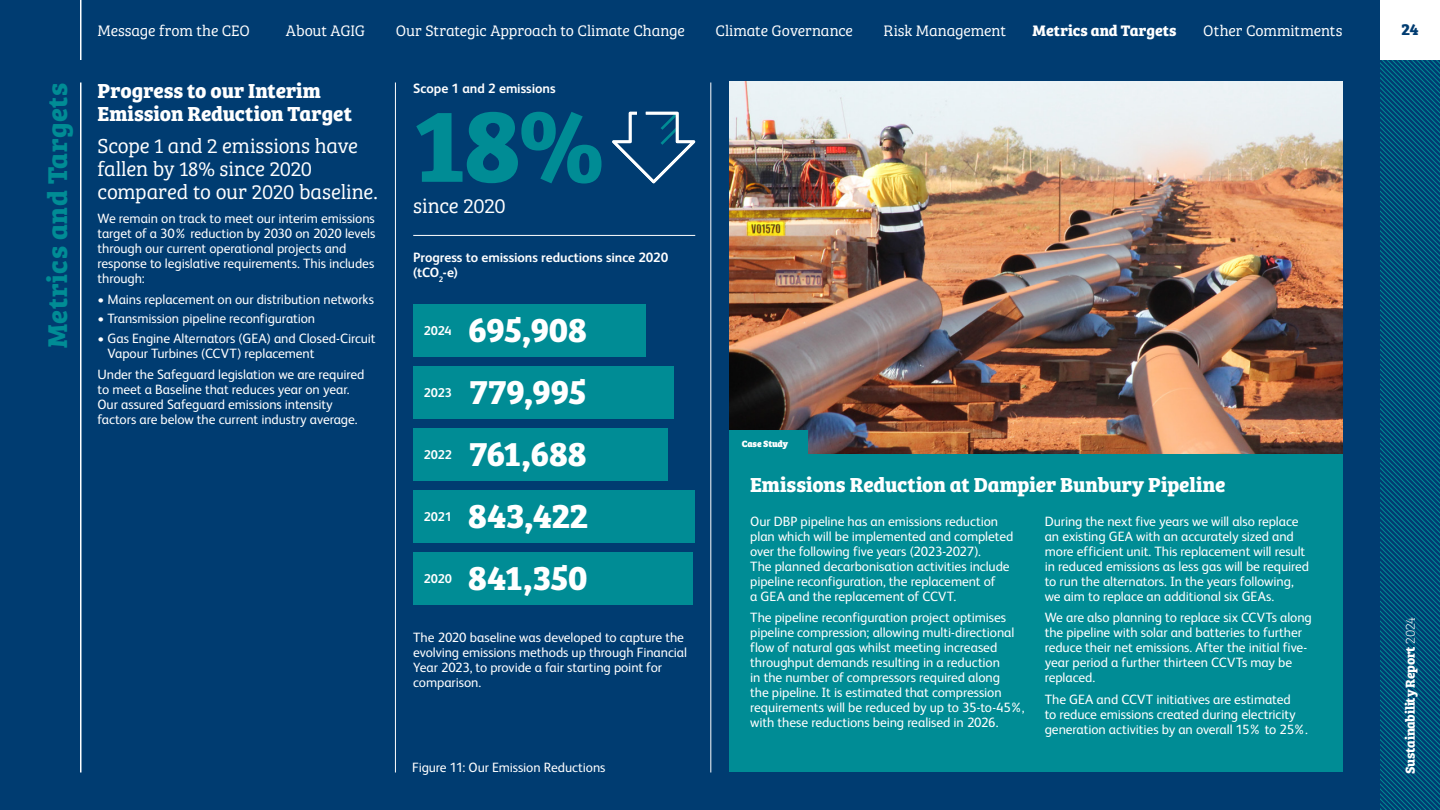
<style>
.page{position:relative;width:1440px;height:810px;background:#003c71}
.page>*{position:absolute;margin:0;border:0;box-sizing:border-box;transform-origin:0 0}
.t1{font:700 106.65px "Bree Serif";color:#008c95}
.t2{font:700 35.4px/62px "Bree Serif";letter-spacing:-.01em;color:#fff;text-align:justify}
.t3{font:700 28.12px "Bree Serif";letter-spacing:.02em;color:#008c95}
.t4{font:700 21px/23.2px "Bree Serif";letter-spacing:-.005em;color:#fff}
.t5{font:21px/23.2px "Bree Serif Lt";letter-spacing:-.01em;color:#fff}
.t6{font:700 16.5px "Bree Serif";color:#003c71}
.t7{font:15.75px "Bree Serif Lt";letter-spacing:-.005em;color:#fff}
.t8{font:700 15.75px "Bree Serif";letter-spacing:-.005em;color:#fff}
.t9{font:13.5px/15px "FS Albert";letter-spacing:-.005em;color:#fff}
.t10{font:700 13.5px/15px "FS Albert";letter-spacing:-.005em;color:#fff}
.t11{font:700 13.5px "Bree Serif";letter-spacing:-.02em;color:#fff}
.t12{font:700 12.75px "FS Albert";letter-spacing:-.015em;color:#fff}
.t13{font:9.38px "Bree Serif Eb";letter-spacing:-.015em;color:#fff}
.s1{font-family:"Bree Serif Th";font-weight:400}
</style>
<div class="page">
<svg style="left:1380px;top:60px;width:60px;height:750px"></svg>
<div style="left:1380px;top:0;width:60px;height:60px;background:#fff"></div>
<hr style="left:80px;top:0;width:1px;height:60px;background:#fff">
<hr style="left:80px;top:82px;width:1px;height:690px;background:#fff">
<hr style="left:395px;top:82px;width:1px;height:690px;background:#fff">
<hr style="left:711px;top:82px;width:1px;height:690px;background:#fff">
<svg style="left:612px;top:112px;width:83px;height:71px"></svg>
<hr style="left:413px;top:235px;width:282px;height:1px;background:#fff">
<img style="left:729px;top:81px;width:613px;height:373px">
<div style="left:729px;top:454px;width:613px;height:318px;background:#008c95"></div>
<div style="left:729px;top:430px;width:79px;height:26px;background:#008c95"></div>
<div style="left:413px;top:304px;width:233px;height:52px;background:#008c95"></div>
<div style="left:413px;top:366px;width:261px;height:52px;background:#008c95"></div>
<div style="left:413px;top:428px;width:255px;height:53px;background:#008c95"></div>
<div style="left:413px;top:490px;width:282px;height:53px;background:#008c95"></div>
<div style="left:413px;top:552px;width:280px;height:53px;background:#008c95"></div>
<p class="t7" style="left:98px;top:19px;width:154px">Message from the CEO</p>
<p class="t7" style="left:286px;top:19px;width:81px">About AGIG</p>
<p class="t7" style="left:396px;top:19px;width:291px">Our Strategic Approach to Climate Change</p>
<p class="t7" style="left:716px;top:19px;width:139px">Climate Governance</p>
<p class="t7" style="left:884px;top:19px;width:124px">Risk Management</p>
<p class="t8" style="left:1033px;top:18px;width:145px">Metrics and Targets</p>
<p class="t7" style="left:1203px;top:19px;width:141px">Other Commitments</p>
<h3 class="t3" style="left:35px;top:348px;width:267px;rotate:-90deg">Metrics and Targets</h3>
<h3 class="t4" style="left:98px;top:77px;width:256px">Progress to our Interim<br>Emission Reduction Target</h3>
<h3 class="t5" style="left:98px;top:133px;width:282px">Scope 1 and 2 emissions have fallen by 18% since 2020 compared to our 2020 baseline.</h3>
<p class="t9" style="left:98px;top:210px;width:279px">We remain on track to meet our interim emissions target of a 30% reduction by 2030 on 2020 levels through our current operational projects and response to legislative requirements. This includes through:</p>
<p class="t9" style="left:98px;top:292px;width:278px">• Mains replacement on our distribution networks</p>
<p class="t9" style="left:98px;top:311px;width:219px">• Transmission pipeline reconfiguration</p>
<p class="t9" style="left:108px;top:330px;width:270px;text-indent:-10px">• Gas Engine Alternators (GEA) and Closed-Circuit<br>Vapour Turbines (CCVT) replacement</p>
<p class="t9" style="left:98px;top:367px;width:268px">Under the Safeguard legislation we are required to meet a Baseline that reduces year on year.<br>Our assured Safeguard emissions intensity factors are below the current industry average.</p>
<p class="t10" style="left:413px;top:81px;width:144px">Scope 1 and 2 emissions</p>
<h1 class="t1" style="left:413px;top:62px;width:193px">18%</h1>
<h3 class="t5" style="left:413px;top:193px;width:94px">since 2020</h3>
<p class="t10" style="left:413px;top:250px;width:257px">Progress to emissions reductions since 2020 (tCO<sub>2</sub>-e)</p>
<p class="t12" style="left:424px;top:324px;width:29px">2024</p>
<h2 class="t2" style="left:468px;top:297px;width:121px">695,908<br>779,995<br>761,688<br>843,422<br>841,350</h2>
<p class="t12" style="left:424px;top:386px;width:30px">2023</p>
<p class="t12" style="left:424px;top:448px;width:30px">2022</p>
<p class="t12" style="left:424px;top:510px;width:29px">2021</p>
<p class="t12" style="left:424px;top:572px;width:30px">2020</p>
<p class="t9" style="left:413px;top:630px;width:275px">The 2020 baseline was developed to capture the evolving emissions methods up through Financial Year 2023, to provide a fair starting point for comparison.</p>
<p class="t9" style="left:412px;top:760px;width:195px">Figure 11: Our Emission Reductions</p>
<p class="t13" style="left:742px;top:436px;width:48px">Case Study</p>
<h3 class="t4" style="left:750px;top:471px;width:477px">Emissions Reduction at Dampier Bunbury Pipeline</h3>
<p class="t9" style="left:750px;top:514px;width:265px">Our DBP pipeline has an emissions reduction plan which will be implemented and completed over the following five years (2023-2027).<br>The planned decarbonisation activities include pipeline reconfiguration, the replacement of<br>a GEA and the replacement of CCVT.</p>
<p class="t9" style="left:750px;top:610px;width:276px">The pipeline reconfiguration project optimises pipeline compression; allowing multi-directional flow of natural gas whilst meeting increased throughput demands resulting in a reduction<br>in the number of compressors required along<br>the pipeline. It is estimated that compression requirements will be reduced by up to 35-to-45%, with these reductions being realised in 2026.</p>
<p class="t9" style="left:1045px;top:514px;width:266px">During the next five years we will also replace an existing GEA with an accurately sized and more efficient unit. This replacement will result in reduced emissions as less gas will be required to run the alternators. In the years following, we aim to replace an additional six GEAs.</p>
<p class="t9" style="left:1045px;top:610px;width:269px">We are also planning to replace six CCVTs along the pipeline with solar and batteries to further reduce their net emissions. After the initial five&shy;year period a further thirteen CCVTs may be replaced.</p>
<p class="t9" style="left:1045px;top:692px;width:265px">The GEA and CCVT initiatives are estimated<br>to reduce emissions created during electricity generation activities by an overall 15% to 25%.</p>
<p class="t6" style="left:1401px;top:17px;width:19px">24</p>
<p class="t11" style="left:1400px;top:774px;width:158px;rotate:-90deg">Sustainability Report <span class="s1">2024</span></p>
</div>
